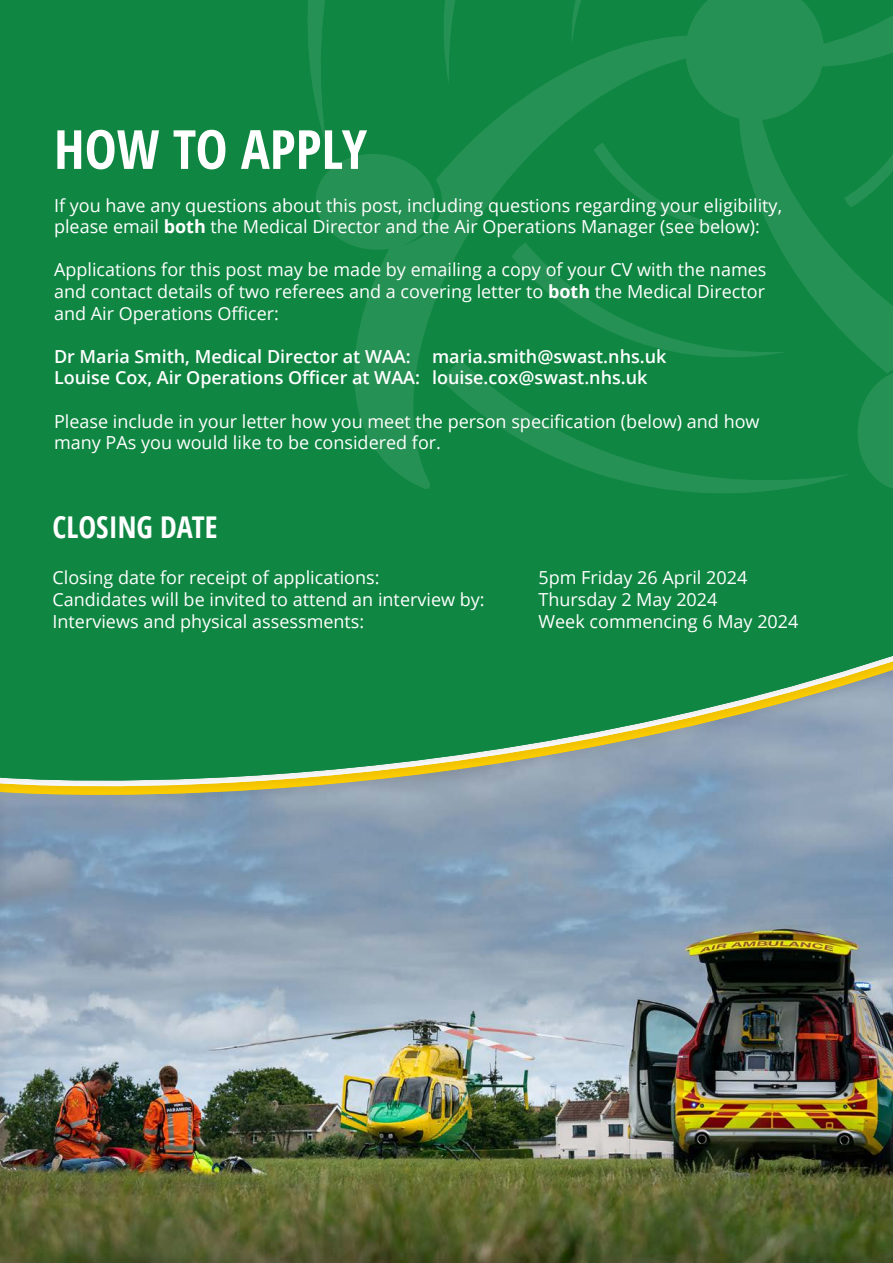
<style>
.page{position:relative;width:893px;height:1263px;background:#fff}
.page>*{position:absolute;margin:0;border:0;box-sizing:border-box;transform-origin:0 0}
.t1{font:700 condensed 54px "Open Sans";color:#fff}
.t2{font:700 condensed 30px "Open Sans";color:#fff}
.t3{font:18px/21.6px "Open Sans";color:#fff}
.t4{font:600 18px "Open Sans";color:#fff}
.s1{font-weight:700}
</style>
<div class="page">
<div style="left:0;top:0;width:893px;height:911px;background:#0f8642"></div>
<svg style="left:308px;top:0;width:585px;height:492px"></svg>
<div style="left:0;top:575px;width:893px;height:688px;background:#231f20;opacity:.1"></div>
<p class="t1" style="left:54px;top:112px;width:315px">HOW TO APPLY</p>
<p class="t3" style="left:54px;top:194px;width:730px">If you have any questions about this post, including questions regarding your eligibility, please email <span class="s1">both</span> the Medical Director and the Air Operations Manager (see below):</p>
<p class="t3" style="left:54px;top:258px;width:714px;text-align:justify">Applications for this post may be made by emailing a copy of your CV with the names and contact details of two referees and a covering letter to <span class="s1">both</span> the Medical Director and Air Operations Officer:</p>
<p class="t4" style="left:54px;top:344px;width:614px">Dr Maria Smith, Medical Director at WAA: maria.smith@swast.nhs.uk</p>
<p class="t4" style="left:54px;top:365px;width:595px">Louise Cox, Air Operations Officer at WAA: louise.cox@swast.nhs.uk</p>
<p class="t3" style="left:54px;top:410px;width:707px">Please include in your letter how you meet the person specification (below) and how many PAs you would like to be considered for.</p>
<p class="t2" style="left:53px;top:506px;width:167px">CLOSING DATE</p>
<p class="t3" style="left:53px;top:567px;width:329px">Closing date for receipt of applications:</p>
<p class="t3" style="left:539px;top:567px;width:210px">5pm Friday 26 April 2024</p>
<p class="t3" style="left:53px;top:588px;width:434px">Candidates will be invited to attend an interview by:</p>
<p class="t3" style="left:539px;top:588px;width:180px">Thursday 2 May 2024</p>
<p class="t3" style="left:53px;top:610px;width:313px">Interviews and physical assessments:</p>
<p class="t3" style="left:539px;top:610px;width:261px">Week commencing 6 May 2024</p>
</div>
